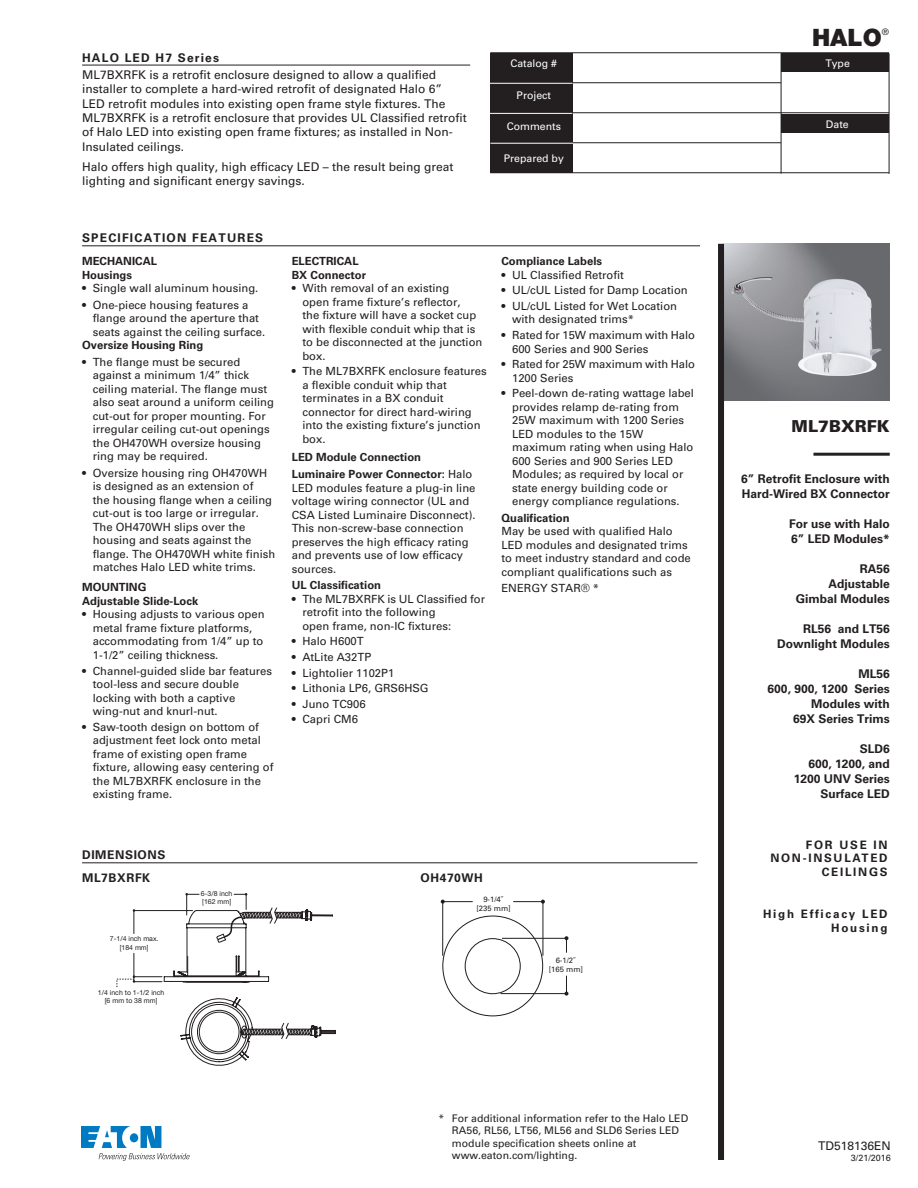
<style>
.page{position:relative;width:918px;height:1188px;background:#fff}
.page>*{position:absolute;margin:0;border:0;box-sizing:border-box;transform-origin:0 0}
.t1{font:900 24px "Helvetica Neue LT Std";color:#231f20}
.t2{font:900 16.5px "Univers LT Std";color:#231f20}
.t3{font:12px/14.4px "Univers LT Std";color:#231f20}
.t4{font:700 12px/15px "Univers LT Std";color:#231f20;text-align:right}
.t5{font:700 12px "Univers LT Std";letter-spacing:.1em;color:#231f20}
.t6{font:700 12px/22.8px "Univers LT Std";letter-spacing:.05em;color:#231f20}
.t7{font:700 11.7px/14px "Univers LT Std";letter-spacing:.15em;color:#231f20;text-align:right}
.t8{font:11.25px/13.5px "Univers LT Std";color:#231f20}
.t9{font:700 11.25px/13.5px "Univers LT Std";color:#231f20}
.t10{font:10.5px/12.6px "Univers LT Std";color:#231f20}
.t11{font:10.5px "Univers LT Std";color:#fff}
.t12{font:9px "Univers LT Std";color:#231f20}
.t13{font:9px "Helvetica Neue LT Std";color:#231f20}
.t14{font:7.65px/9px "Univers LT Std";color:#201d1e;text-align:center}
.t15{font:6.9px/8.2px "Helvetica Neue LT Std";color:#211f1f;text-align:center}
.s1{font-weight:400}
</style>
<div class="page">
<svg style="left:81px;top:1126px;width:109px;height:35px"></svg>
<hr style="left:490px;top:52px;width:399px;height:1px;background:#231f20">
<hr style="left:490px;top:82px;width:291px;height:1px;background:#231f20">
<hr style="left:490px;top:112px;width:399px;height:1px;background:#231f20">
<hr style="left:490px;top:142px;width:291px;height:1px;background:#231f20">
<hr style="left:490px;top:172px;width:399px;height:1px;background:#231f20">
<div style="left:490px;top:53px;width:83px;height:120px;background:#231f20"></div>
<div style="left:782px;top:53px;width:107px;height:19px;background:#231f20"></div>
<div style="left:781px;top:114px;width:108px;height:19px;background:#231f20"></div>
<hr style="left:781px;top:53px;width:1px;height:121px;background:#231f20">
<hr style="left:889px;top:53px;width:1px;height:121px;background:#231f20">
<hr style="left:490px;top:83px;width:82px;height:1px;background:#fff">
<hr style="left:490px;top:113px;width:82px;height:1px;background:#fff">
<hr style="left:490px;top:143px;width:83px;height:1px;background:#fff">
<hr style="left:82px;top:65px;width:388px;height:1px;background:#231f20">
<img style="left:724px;top:244px;width:165px;height:156px">
<div style="left:718px;top:244px;width:6px;height:916px;background:#231f20"></div>
<hr style="left:813px;top:453px;width:77px;height:3px;background:#231f20">
<hr style="left:82px;top:245px;width:618px;height:1px;background:#231f20">
<hr style="left:82px;top:862px;width:615px;height:1px;background:#231f20">
<svg style="left:116px;top:893px;width:217px;height:94px"></svg>
<svg style="left:180px;top:997px;width:156px;height:69px"></svg>
<svg style="left:441px;top:900px;width:127px;height:116px"></svg>
<p class="t5" style="left:82px;top:50px;width:139px">HALO LED H7 Series</p>
<p class="t3" style="left:82px;top:67px;width:386px">ML7BXRFK is a retrofit enclosure designed to allow a qualified installer to complete a hard-wired retrofit of designated Halo 6” LED retrofit modules into existing open frame style fixtures. The ML7BXRFK is a retrofit enclosure that provides UL Classified retrofit of Halo LED into existing open frame fixtures; as installed in Non-Insulated ceilings.</p>
<p class="t3" style="left:82px;top:159px;width:373px">Halo offers high quality, high efficacy LED – the result being great lighting and significant energy savings.</p>
<p class="t11" style="left:510px;top:57px;width:48px">Catalog #</p>
<p class="t11" style="left:517px;top:89px;width:36px">Project</p>
<p class="t11" style="left:507px;top:120px;width:56px">Comments</p>
<p class="t11" style="left:504px;top:152px;width:62px">Prepared by</p>
<p class="t5" style="left:82px;top:231px;width:183px">SPECIFICATION FEATURES</p>
<p class="t9" style="left:82px;top:255px;width:77px">MECHANICAL<br>Housings</p>
<p class="t8" style="left:82px;top:281px;width:178px">• Single wall aluminum housing.</p>
<p class="t8" style="left:93px;top:298px;width:174px;text-indent:-11px">• One-piece housing features a flange around the aperture that seats against the ceiling surface.</p>
<p class="t9" style="left:82px;top:339px;width:123px">Oversize Housing Ring</p>
<p class="t8" style="left:93px;top:355px;width:183px;text-indent:-11px">• The flange must be secured against a minimum 1/4” thick ceiling material. The flange must also seat around a uniform ceiling cut-out for proper mounting. For irregular ceiling cut-out openings the OH470WH oversize housing ring may be required.</p>
<p class="t8" style="left:93px;top:466px;width:184px;text-indent:-11px">• Oversize housing ring OH470WH is designed as an extension of<br>the housing flange when a ceiling cut-out is too large or irregular.<br>The OH470WH slips over the housing and seats against the flange. The OH470WH white finish matches Halo LED white trims.</p>
<p class="t9" style="left:82px;top:581px;width:118px">MOUNTING<br>Adjustable Slide-Lock</p>
<p class="t8" style="left:93px;top:608px;width:173px;text-indent:-11px">• Housing adjusts to various open metal frame fixture platforms, accommodating from 1/4” up to<br>1-1/2” ceiling thickness.</p>
<p class="t8" style="left:93px;top:664px;width:181px;text-indent:-11px">• Channel-guided slide bar features tool-less and secure double locking with both a captive wing-nut and knurl-nut.</p>
<p class="t8" style="left:93px;top:720px;width:182px;text-indent:-11px">• Saw-tooth design on bottom of adjustment feet lock onto metal frame of existing open frame fixture, allowing easy centering of the ML7BXRFK enclosure in the existing frame.</p>
<p class="t9" style="left:292px;top:255px;width:76px">ELECTRICAL<br>BX Connector</p>
<p class="t8" style="left:302px;top:281px;width:182px;text-indent:-11px">• With removal of an existing<br>open frame fixture’s reflector,<br>the fixture will have a socket cup with flexible conduit whip that is to be disconnected at the junction box.</p>
<p class="t8" style="left:302px;top:365px;width:186px;text-indent:-11px">• The ML7BXRFK enclosure features a flexible conduit whip that terminates in a BX conduit connector for direct hard-wiring into the existing fixture’s junction box.</p>
<p class="t9" style="left:292px;top:449px;width:182px;line-height:16.5px">LED Module Connection<br>Luminaire Power Connector: <span class="s1">Halo</span></p>
<p class="t8" style="left:292px;top:481px;width:185px">LED modules feature a plug-in line voltage wiring connector (UL and<br>CSA Listed Luminaire Disconnect).<br>This non-screw-base connection preserves the high efficacy rating and prevents use of low efficacy sources.</p>
<p class="t9" style="left:292px;top:578px;width:91px">UL Classification</p>
<p class="t8" style="left:302px;top:592px;width:184px;text-indent:-11px">• The ML7BXRFK is UL Classified for retrofit into the following<br>open frame, non-IC fixtures:</p>
<p class="t8" style="left:292px;top:635px;width:73px">• Halo H600T</p>
<p class="t8" style="left:292px;top:650px;width:81px">• AtLite A32TP</p>
<p class="t8" style="left:292px;top:666px;width:104px">• Lightolier 1102P1</p>
<p class="t8" style="left:292px;top:681px;width:138px">• Lithonia LP6, GRS6HSG</p>
<p class="t8" style="left:292px;top:697px;width:75px">• Juno TC906</p>
<p class="t8" style="left:292px;top:713px;width:68px">• Capri CM6</p>
<p class="t9" style="left:501px;top:255px;width:102px">Compliance Labels</p>
<p class="t8" style="left:501px;top:268px;width:124px">• UL Classified Retrofit</p>
<p class="t8" style="left:501px;top:284px;width:188px">• UL/cUL Listed for Damp Location</p>
<p class="t8" style="left:512px;top:299px;width:167px;text-indent:-11px">• UL/cUL Listed for Wet Location with designated trims*</p>
<p class="t8" style="left:512px;top:328px;width:184px;text-indent:-11px">• Rated for 15W maximum with Halo<br>600 Series and 900 Series</p>
<p class="t8" style="left:512px;top:358px;width:184px;text-indent:-11px">• Rated for 25W maximum with Halo<br>1200 Series</p>
<p class="t8" style="left:512px;top:387px;width:183px;text-indent:-11px">• Peel-down de-rating wattage label provides relamp de-rating from<br>25W maximum with 1200 Series<br>LED modules to the 15W maximum rating when using Halo<br>600 Series and 900 Series LED<br>Modules; as required by local or state energy building code or energy compliance regulations.</p>
<p class="t9" style="left:501px;top:511px;width:70px">Qualification</p>
<p class="t8" style="left:501px;top:525px;width:191px">May be used with qualified Halo LED modules and designated trims to meet industry standard and code compliant qualifications such as</p>
<p class="t8" style="left:501px;top:581px;width:99px">ENERGY STAR® *</p>
<p class="t6" style="left:82px;top:844px;width:85px">DIMENSIONS<br>ML7BXRFK</p>
<p class="t6" style="left:421px;top:867px;width:64px">OH470WH</p>
<p class="t15" style="left:110px;top:935px;width:50px">7-1/4 inch max. [184 mm]</p>
<p class="t15" style="left:98px;top:988px;width:68px">1/4 inch to 1-1/2 inch [6 mm to 38 mm]</p>
<p class="t15" style="left:201px;top:889px;width:33px;text-align:left">6-3/8 inch [162 mm]</p>
<p class="t14" style="left:476px;top:894px;width:36px">9-1/4˝ [235 mm]</p>
<p class="t14" style="left:549px;top:956px;width:36px">6-1/2˝ [165 mm]</p>
<p class="t10" style="left:452px;top:1112px;width:238px;text-indent:-14px">* For additional information refer to the Halo LED RA56, RL56, LT56, ML56 and SLD6 Series LED module specification sheets online at www.eaton.com/lighting.</p>
<h1 class="t1" style="left:812px;top:23px;width:71px">HALO</h1>
<p class="t13" style="left:882px;top:26px;width:9px">®</p>
<p class="t11" style="left:825px;top:57px;width:26px">Type</p>
<p class="t11" style="left:826px;top:118px;width:24px">Date</p>
<h2 class="t2" style="left:792px;top:415px;width:100px">ML7BXRFK</h2>
<p class="t4" style="left:741px;top:471px;width:150px;text-align:left">6” Retrofit Enclosure with<br>Hard-Wired BX Connector</p>
<p class="t4" style="left:789px;top:516px;width:102px;text-align:left">For use with Halo<br>6” LED Modules*</p>
<p class="t4" style="left:796px;top:561px;width:96px">RA56<br>Adjustable<br>Gimbal Modules</p>
<p class="t4" style="left:777px;top:621px;width:114px">RL56 and LT56<br>Downlight Modules</p>
<p class="t4" style="left:768px;top:666px;width:124px">ML56<br>600, 900, 1200 Series<br>Modules with<br>69X Series Trims</p>
<p class="t4" style="left:794px;top:741px;width:98px">SLD6<br>600, 1200, and<br>1200 UNV Series<br>Surface LED</p>
<p class="t7" style="left:770px;top:838px;width:119px">FOR USE IN<br>NON-INSULATED<br>CEILINGS</p>
<p class="t7" style="left:763px;top:907px;width:126px">High Efficacy LED<br>Housing</p>
<p class="t3" style="left:818px;top:1139px;width:74px">TD518136EN</p>
<p class="t12" style="left:851px;top:1152px;width:42px">3/21/2016</p>
</div>
